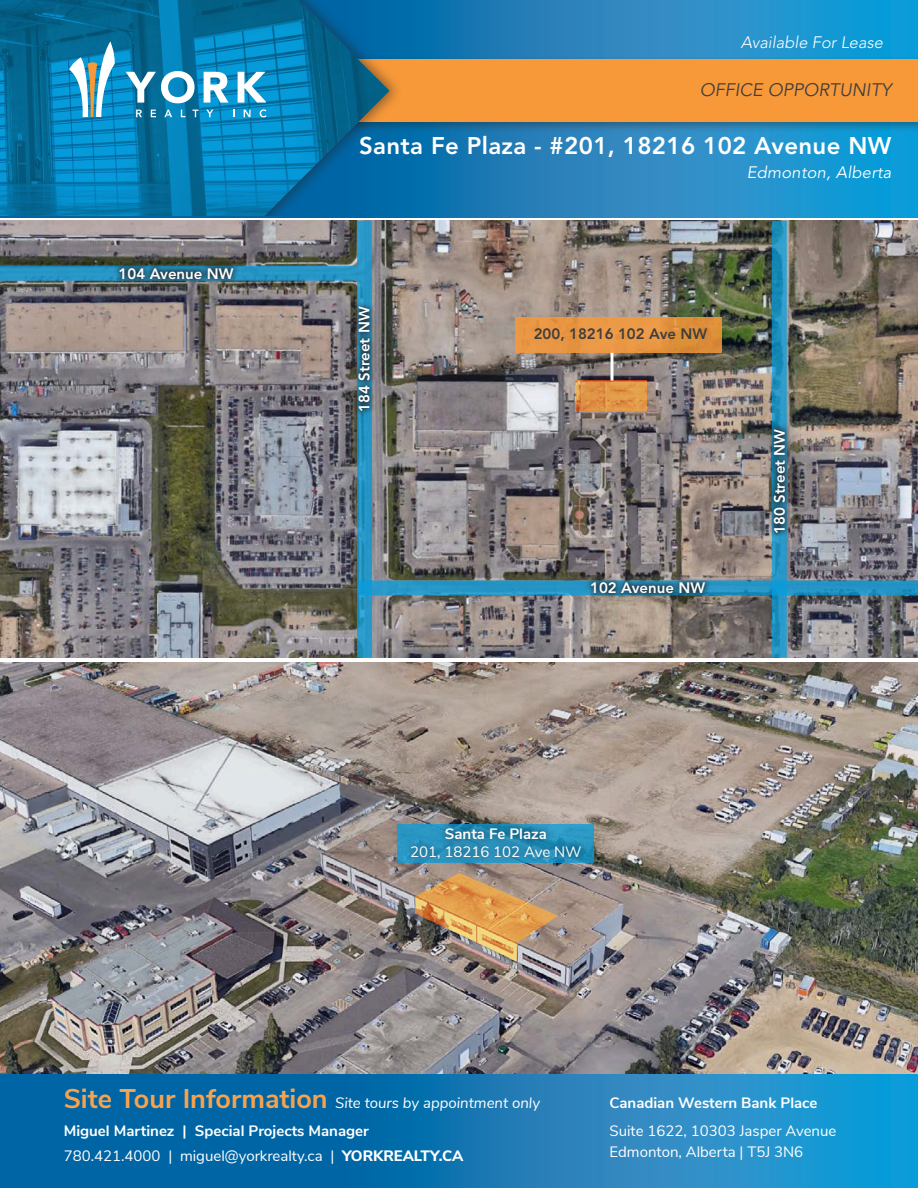
<style>
.page{position:relative;width:918px;height:1188px;background:#fff}
.page>*{position:absolute;margin:0;border:0;box-sizing:border-box;transform-origin:0 0}
.t1{font:800 24px "Avenir";letter-spacing:.015em;color:#fff}
.t2{font:italic 18px "Avenir";color:#3e3e3f}
.t3{font:italic 300 16.5px "Avenir";color:#fff}
.t4{font:italic 16.5px "Avenir";letter-spacing:.015em;color:#fff}
.t5{font:15px/21px "Nunito Sans";color:#fff}
.t6{font:700 15px "Nunito Sans";color:#fff}
.t7{font:italic 15px "Nunito Sans";color:#fff}
.t8{font:800 15px "Avenir";color:#fff}
.t9{font:800 15px "Avenir";color:#3e3e3f}
.s1{font-weight:700;font-style:normal;font-size:27px;color:#f9a24c}
.s2{font-weight:800}
</style>
<div class="page">
<svg style="left:0;top:1074px;width:918px;height:114px;background:#1179b5"></svg>
<img style="left:0;top:221px;width:918px;height:437px">
<img style="left:0;top:662px;width:918px;height:412px">
<svg style="left:398px;top:824px;width:196px;height:39px"></svg>
<svg style="left:0;top:0;width:918px;height:217px;background:#1f89c3"></svg>
<div style="left:0;top:55px;width:918px;height:79px;background:#231f20;opacity:.4"></div>
<div style="left:0;top:60px;width:918px;height:62px;background:#f89939"></div>
<div style="left:0;top:0;width:404px;height:216px;background:#231f20;opacity:.5"></div>
<img style="left:0;top:0;width:390px;height:216px">
<svg style="left:69px;top:41px;width:46px;height:76px;background:#61aac5"></svg>
<svg style="left:136px;top:110px;width:6px;height:7px"></svg>
<svg style="left:151px;top:110px;width:5px;height:7px"></svg>
<svg style="left:164px;top:110px;width:8px;height:7px"></svg>
<svg style="left:181px;top:110px;width:4px;height:7px"></svg>
<svg style="left:192px;top:110px;width:7px;height:7px"></svg>
<svg style="left:206px;top:110px;width:7px;height:7px"></svg>
<svg style="left:244px;top:110px;width:7px;height:7px"></svg>
<svg style="left:260px;top:109px;width:7px;height:8px"></svg>
<svg style="left:126px;top:71px;width:69px;height:32px;background:#6aadca"></svg>
<svg style="left:204px;top:72px;width:25px;height:31px"></svg>
<svg style="left:238px;top:72px;width:28px;height:31px"></svg>
<svg style="left:372px;top:580px;width:546px;height:16px;background:#2891bf"></svg>
<svg style="left:610px;top:353px;width:4px;height:28px"></svg>
<div style="left:516px;top:317px;width:206px;height:36px;background:linear-gradient(to right,#ee9a48,#de8f3a)"></div>
<div style="left:585px;top:576px;width:127px;height:24px;background:#231f20;opacity:.85"></div>
<svg style="left:576px;top:381px;width:71px;height:31px;background:#de9346"></svg>
<svg style="left:357px;top:221px;width:15px;height:437px;background:#2495c4"></svg>
<div style="left:352px;top:300px;width:25px;height:117px;background:#231f20;opacity:.85"></div>
<svg style="left:772px;top:221px;width:15px;height:437px;background:#2393c1"></svg>
<div style="left:767px;top:422px;width:25px;height:117px;background:#231f20;opacity:.85"></div>
<div style="left:0;top:266px;width:358px;height:15px;background:#2696c6"></div>
<div style="left:113px;top:261px;width:127px;height:25px;background:#231f20;opacity:.85"></div>
<img style="left:415px;top:873px;width:143px;height:89px">
<div style="left:404px;top:820px;width:185px;height:45px;background:#231f20;opacity:.75"></div>
<p class="t3" style="left:741px;top:32px;width:144px">Available For Lease</p>
<p class="t2" style="left:700px;top:80px;width:193px">OFFICE OPPORTUNITY</p>
<p class="t8" style="left:119px;top:264px;width:116px">104 Avenue NW</p>
<p class="t1" style="left:359px;top:131px;width:534px">Santa Fe Plaza - #201, 18216 102 Avenue NW</p>
<p class="t4" style="left:747px;top:162px;width:146px">Edmonton, Alberta</p>
<p class="t8" style="left:356px;top:412px;width:107px;rotate:-90deg">184 Street NW</p>
<p class="t9" style="left:534px;top:325px;width:175px">200, 18216 102 Ave NW</p>
<p class="t8" style="left:590px;top:579px;width:116px">102 Avenue NW</p>
<p class="t8" style="left:771px;top:534px;width:107px;rotate:-90deg">180 Street NW</p>
<p class="t6" style="left:445px;top:823px;width:103px">Santa Fe Plaza</p>
<p class="t5" style="left:410px;top:840px;width:173px">201, 18216 102 Ave NW</p>
<p class="t7" style="left:64px;top:1092px;width:478px"><span class="s1">Site Tour Information</span> Site tours by appointment only</p>
<p class="t6" style="left:64px;top:1120px;width:307px">Miguel Martinez | Special Projects Manager</p>
<p class="t5" style="left:64px;top:1144px;width:401px">780.421.4000 | miguel@yorkrealty.ca | <span class="s2">YORKREALTY.CA</span></p>
<p class="t6" style="left:610px;top:1092px;width:210px">Canadian Western Bank Place</p>
<p class="t5" style="left:610px;top:1119px;width:228px">Suite 1622, 10303 Jasper Avenue<br>Edmonton, Alberta | T5J 3N6</p>
</div>
